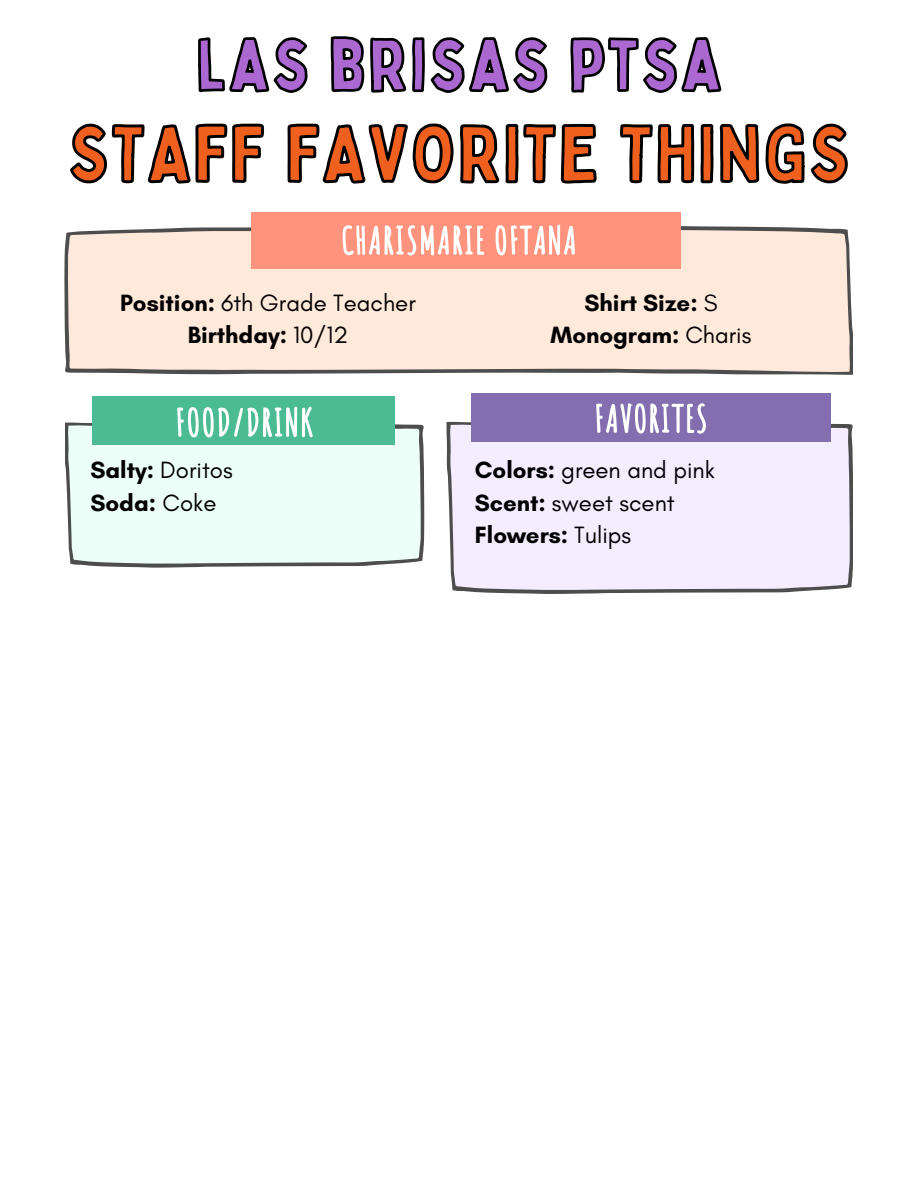
<style>
.page{position:relative;width:918px;height:1188px;background:#fff}
.page>*{position:absolute;margin:0;border:0;box-sizing:border-box;transform-origin:0 0}
.t1{font:78px "Bobby Jones";letter-spacing:.04em;color:#ef601e}
.t2{font:72px "Bobby Jones";letter-spacing:.04em;color:#ab68d1}
.t3{font:24px "Glacial Indifference";color:#000}
.t4{font:700 24px "Glacial Indifference";color:#000}
.s1{font-weight:700}
.s2{font-weight:400}
</style>
<div class="page">
<svg style="left:198px;top:36px;width:524px;height:57px"></svg>
<svg style="left:70px;top:123px;width:778px;height:103px"></svg>
<svg style="left:65px;top:422px;width:359px;height:146px;fill:#edfff9"></svg>
<svg style="left:64px;top:226px;width:789px;height:149px;fill:#ffe9da"></svg>
<div style="left:251px;top:212px;width:429px;height:56px;background:#ff937d"></div>
<div style="left:92px;top:397px;width:303px;height:48px;background:#4bbb93"></div>
<svg style="left:176px;top:396px;width:138px;height:172px"></svg>
<svg style="left:450px;top:423px;width:403px;height:171px;fill:#f3edff"></svg>
<div style="left:471px;top:393px;width:360px;height:49px;background:#836faf"></div>
<svg style="left:595px;top:370px;width:112px;height:224px"></svg>
<svg style="left:342px;top:150px;width:234px;height:396px"></svg>
<p class="t2" style="left:197px;top:20px;width:526px">LAS BRISAS PTSA</p>
<p class="t1" style="left:68px;top:104px;width:783px">STAFF FAVORITE THINGS</p>
<p class="t3" style="left:120px;top:288px;width:297px"><span class="s1">Position:</span> 6th Grade Teacher</p>
<p class="t4" style="left:188px;top:320px;width:162px">Birthday: <span class="s2">10/12</span></p>
<p class="t3" style="left:90px;top:455px;width:144px"><span class="s1">Salty:</span> Doritos</p>
<p class="t4" style="left:90px;top:488px;width:128px">Soda: <span class="s2">Coke</span></p>
<p class="t4" style="left:584px;top:288px;width:134px">Shirt Size: <span class="s2">S</span></p>
<p class="t4" style="left:550px;top:320px;width:202px">Monogram: <span class="s2">Charis</span></p>
<p class="t3" style="left:475px;top:455px;width:242px"><span class="s1">Colors:</span> green and pink</p>
<p class="t3" style="left:475px;top:488px;width:202px"><span class="s1">Scent:</span> sweet scent</p>
<p class="t4" style="left:475px;top:520px;width:158px">Flowers: <span class="s2">Tulips</span></p>
</div>
